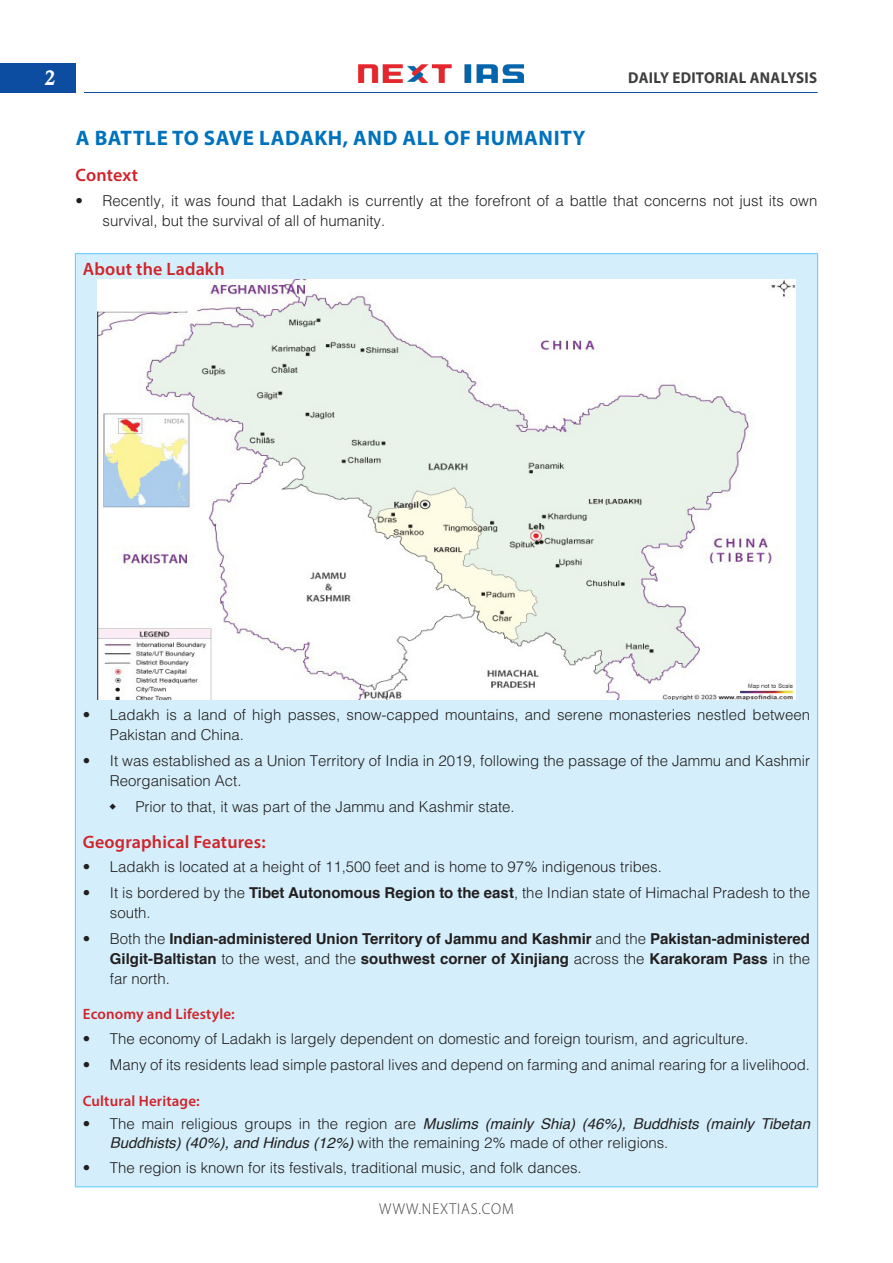
<style>
.page{position:relative;width:893px;height:1263px;background:#fff}
.page>*{position:absolute;margin:0;border:0;box-sizing:border-box;transform-origin:0 0}
.H-1{font:700 21px "Myriad Pro";letter-spacing:.03em;color:#0072bc}
.t1{font:21px "Calis MT Bol";color:#fff}
.H-2{font:600 18px "Myriad Pro";letter-spacing:.01em;color:#d1232a}
.t2{font:700 15.75px "Myriad Pro";letter-spacing:.02em;color:#3e3e3f;scale:.95 1}
.t3{font:300 15.75px "Myriad Pro";letter-spacing:.06em;color:#3e3e3f;scale:.95 1}
.t4{font:300 15px/20px "Helvetica";color:#231f20}
.t5{font:700 15px/20px "Helvetica";color:#231f20;text-align:justify}
.t6{font:italic 15px/19.2px "Helvetica";color:#231f20}
.H-2-2{font:600 15px "Myriad Pro";letter-spacing:.01em;color:#d1232a}
.s1{font-weight:700}
.s2{font-weight:300}
.s3{font-weight:300;font-style:normal}
</style>
<div class="page">
<div style="left:0;top:63px;width:76px;height:30px;background:#0d4da1"></div>
<img style="left:359px;top:64px;width:165px;height:19px">
<hr style="left:84px;top:92px;width:733px;height:1px;background:#0d4da1">
<div style="left:75px;top:254px;width:743px;height:933px;background:#d4effb"></div>
<hr style="left:75px;top:253px;width:743px;height:1px;background:#6bcff6">
<hr style="left:75px;top:254px;width:1px;height:932px;background:#6bcff6">
<hr style="left:817px;top:254px;width:1px;height:932px;background:#6bcff6">
<hr style="left:75px;top:1186px;width:743px;height:1px;background:#6bcff6">
<img style="left:97px;top:280px;width:699px;height:420px">
<h1 class="t1" style="left:45px;top:66px;width:12px">2</h1>
<p class="t2" style="left:628px;top:67px;width:200px">DAILY EDITORIAL ANALYSIS</p>
<p class="H-1" style="left:76px;top:125px;width:511px">A BATTLE TO SAVE LADAKH, AND ALL OF HUMANITY</p>
<p class="H-2" style="left:76px;top:164px;width:64px">Context</p>
<p class="t4" style="left:103px;top:190px;width:716px;text-indent:-27px">• Recently, it was found that Ladakh is currently at the forefront of a battle that concerns not just its own survival, but the survival of all of humanity.</p>
<p class="H-2" style="left:83px;top:257px;width:143px">About the Ladakh</p>
<p class="t4" style="left:110px;top:704px;width:702px;text-indent:-27px">• Ladakh is a land of high passes, snow-capped mountains, and serene monasteries nestled between<br>Pakistan and China.</p>
<p class="t4" style="left:110px;top:750px;width:702px;text-indent:-27px">• It was established as a Union Territory of India in 2019, following the passage of the Jammu and Kashmir<br>Reorganisation Act.</p>
<p class="t4" style="left:135px;top:796px;width:381px">Prior to that, it was part of the Jammu and Kashmir state.</p>
<p class="H-2" style="left:83px;top:830px;width:184px">Geographical Features:</p>
<p class="t4" style="left:83px;top:856px;width:580px">• Ladakh is located at a height of 11,500 feet and is home to 97% indigenous tribes.</p>
<p class="t4" style="left:110px;top:882px;width:702px;text-indent:-27px">• It is bordered by the <span class="s1">Tibet Autonomous Region to the east</span>, the Indian state of Himachal Pradesh to the south.</p>
<p class="t5" style="left:110px;top:929px;width:702px;text-indent:-27px"><span class="s2">• Both the</span> Indian-administered Union Territory of Jammu and Kashmir <span class="s2">and the</span> Pakistan-administered Gilgit-Baltistan <span class="s2">to the west, and the</span> southwest corner of Xinjiang <span class="s2">across the</span> Karakoram Pass <span class="s2">in the far north.</span></p>
<p class="H-2-2" style="left:83px;top:1005px;width:153px">Economy and Lifestyle:</p>
<p class="t4" style="left:83px;top:1028px;width:667px">• The economy of Ladakh is largely dependent on domestic and foreign tourism, and agriculture.</p>
<p class="t4" style="left:83px;top:1054px;width:729px">• Many of its residents lead simple pastoral lives and depend on farming and animal rearing for a livelihood.</p>
<p class="H-2-2" style="left:83px;top:1091px;width:118px">Cultural Heritage:</p>
<p class="t6" style="left:110px;top:1114px;width:702px;text-indent:-27px"><span class="s3">• The main religious groups in the region are</span> Muslims (mainly Shia) (46%), Buddhists (mainly Tibetan<br>Buddhists) (40%), and Hindus (12%) <span class="s3">with the remaining 2% made of other religions.</span></p>
<p class="t4" style="left:83px;top:1158px;width:500px">• The region is known for its festivals, traditional music, and folk dances.</p>
<p class="t3" style="left:379px;top:1200px;width:143px">WWW.NEXTIAS.COM</p>
</div>
